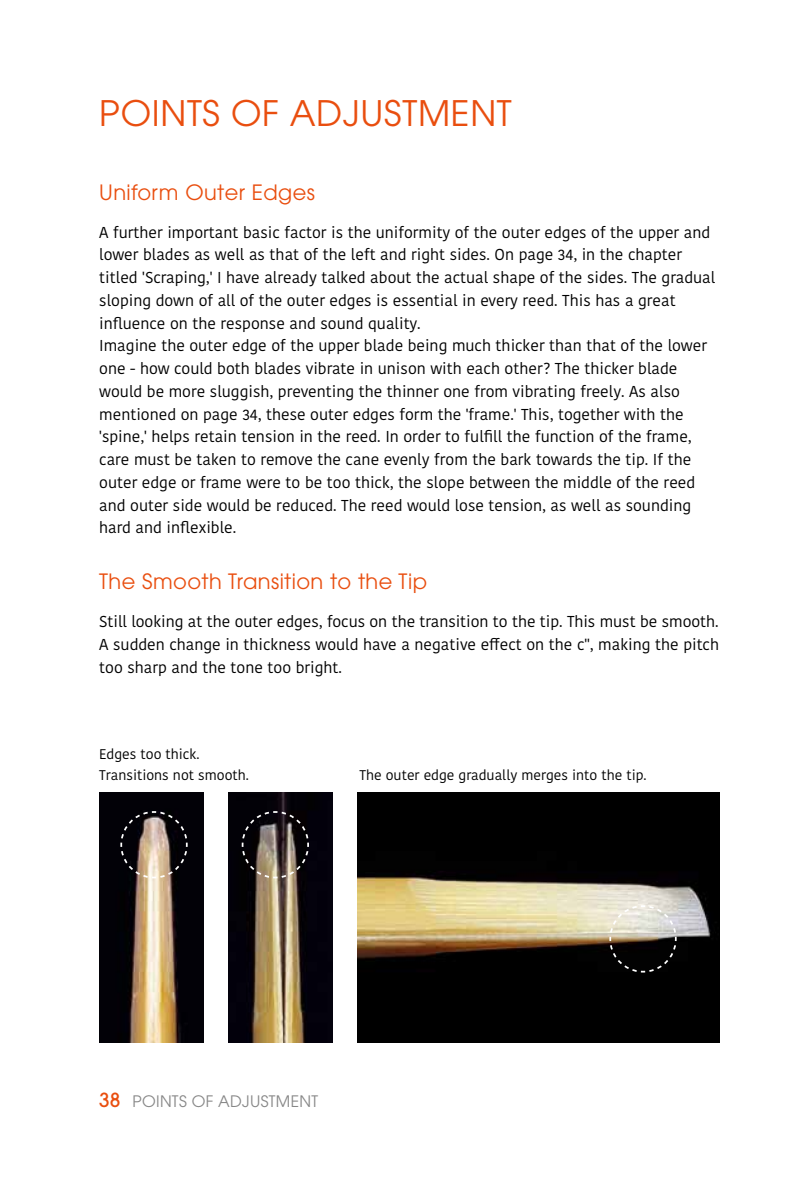
<style>
.page{position:relative;width:794px;height:1191px;background:#fff}
.page>*{position:absolute;margin:0;border:0;box-sizing:border-box;transform-origin:0 0}
.t1{font:35px "Avant Garde";letter-spacing:.02em;color:#e94e0f}
.t2{font:21px "Avant Garde";letter-spacing:.02em;color:#e94e0f}
.t3{font:15.75px/22.8px "Kohinoor Devanagari";color:#000}
.t4{font:15.75px "Avant Garde";letter-spacing:.02em;color:#878787}
.t5{font:14px/21px "Kohinoor Devanagari";color:#000}
.s1{font-weight:500;font-size:19.25px;color:#e94e0f}
</style>
<div class="page">
<img style="left:99px;top:792px;width:104px;height:250px">
<img style="left:228px;top:792px;width:104px;height:250px">
<img style="left:357px;top:792px;width:362px;height:250px">
<svg style="left:608px;top:904px;width:69px;height:69px"></svg>
<svg style="left:119px;top:810px;width:69px;height:69px"></svg>
<svg style="left:241px;top:810px;width:69px;height:69px"></svg>
<h1 class="t1" style="left:99px;top:93px;width:414px">POINTS OF ADJUSTMENT</h1>
<h2 class="t2" style="left:99px;top:180px;width:217px">Uniform Outer Edges</h2>
<p class="t3" style="left:99px;top:221px;width:617px">A further important basic factor is the uniformity of the outer edges of the upper and lower blades as well as that of the left and right sides. On page 34, in the chapter titled 'Scraping,' I have already talked about the actual shape of the sides. The gradual sloping down of all of the outer edges is essential in every reed. This has a great influence on the response and sound quality.<br>Imagine the outer edge of the upper blade being much thicker than that of the lower one - how could both blades vibrate in unison with each other? The thicker blade would be more sluggish, preventing the thinner one from vibrating freely. As also mentioned on page 34, these outer edges form the 'frame.' This, together with the 'spine,' helps retain tension in the reed. In order to fulfill the function of the frame, care must be taken to remove the cane evenly from the bark towards the tip. If the outer edge or frame were to be too thick, the slope between the middle of the reed and outer side would be reduced. The reed would lose tension, as well as sounding hard and inflexible.</p>
<h2 class="t2" style="left:99px;top:569px;width:329px">The Smooth Transition to the Tip</h2>
<p class="t3" style="left:99px;top:610px;width:621px;text-align:justify">Still looking at the outer edges, focus on the transition to the tip. This must be smooth.<br>A sudden change in thickness would have a negative effect on the c'', making the pitch too sharp and the tone too bright.</p>
<p class="t5" style="left:99px;top:744px;width:151px">Edges too thick.<br>Transitions not smooth.</p>
<p class="t5" style="left:359px;top:765px;width:289px">The outer edge gradually merges into the tip.</p>
<p class="t4" style="left:99px;top:1092px;width:220px"><span class="s1">38</span> POINTS OF ADJUSTMENT</p>
</div>
